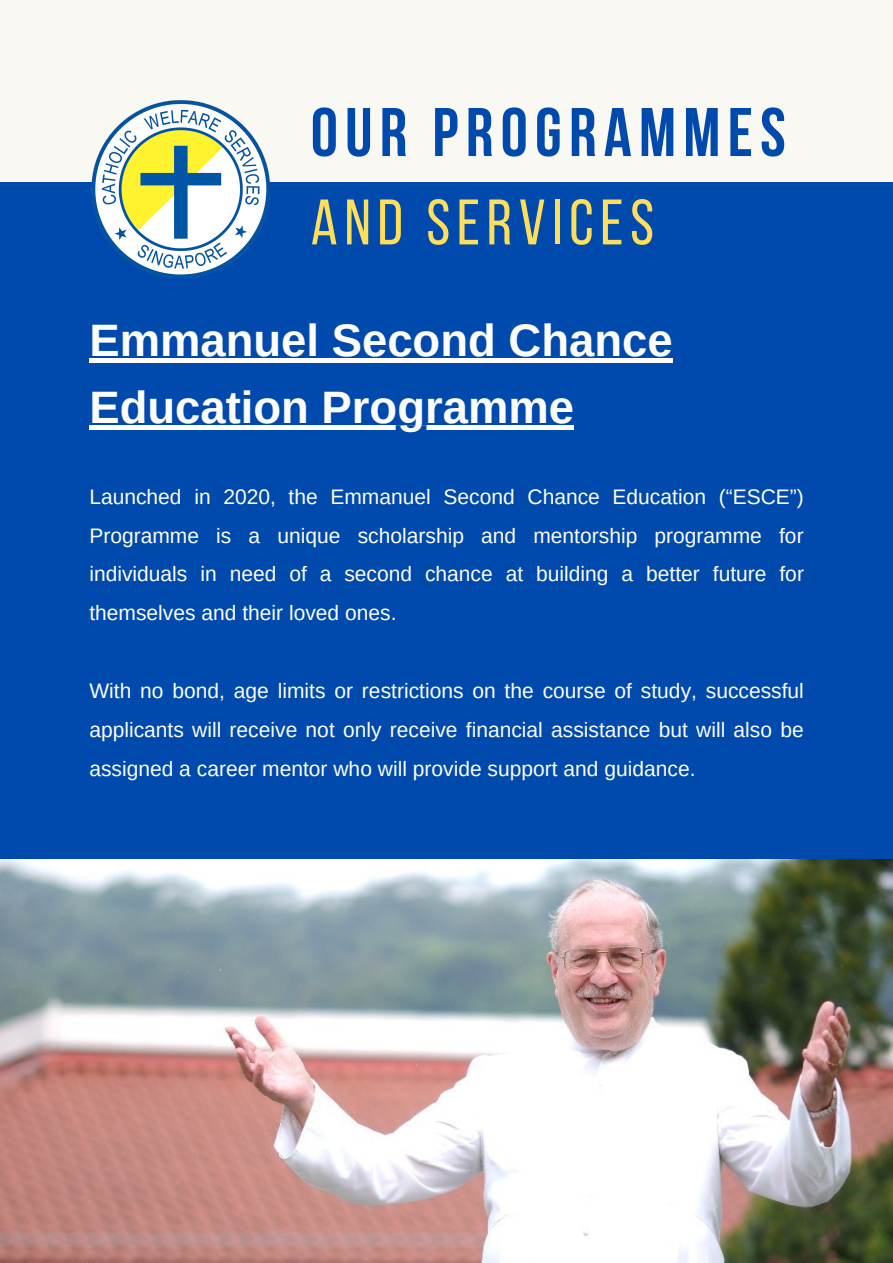
<style>
.page{position:relative;width:893px;height:1263px;background:#004aad}
.page>*{position:absolute;margin:0;border:0;box-sizing:border-box;transform-origin:0 0}
.t1{font:700 68.62px "Bebas Neue";letter-spacing:.105em;color:#004aad}
.t2{font:64.12px "Bebas Neue";letter-spacing:.105em;color:#ffde59}
.t3{font:700 45.45px/67px "Arimo";color:#fdfdfe}
.t4{font:21px/38.8px "Arimo";color:#fdfdfe;text-align:justify}
</style>
<div class="page">
<div style="left:0;top:0;width:893px;height:182px;background:#f9f8f2"></div>
<img style="left:91px;top:100px;width:180px;height:177px">
<div style="left:89px;top:358px;width:583px;height:5px;background:#fdfdfe"></div>
<div style="left:89px;top:425px;width:485px;height:5px;background:#fdfdfe"></div>
<img style="left:0;top:860px;width:893px;height:403px">
<p class="t1" style="left:311px;top:105px;width:476px">OUR PROGRAMMES</p>
<p class="t2" style="left:311px;top:196px;width:345px">AND SERVICES</p>
<p class="t3" style="left:89px;top:306px;width:585px">Emmanuel Second Chance<br>Education Programme</p>
<p class="t4" style="left:89px;top:477px;width:716px">Launched in 2020, the Emmanuel Second Chance Education (“ESCE”)<br>Programme is a unique scholarship and mentorship programme for individuals in need of a second chance at building a better future for themselves and their loved ones.</p>
<p class="t4" style="left:89px;top:671px;width:716px">With no bond, age limits or restrictions on the course of study, successful applicants will receive not only receive financial assistance but will also be assigned a career mentor who will provide support and guidance.</p>
</div>
